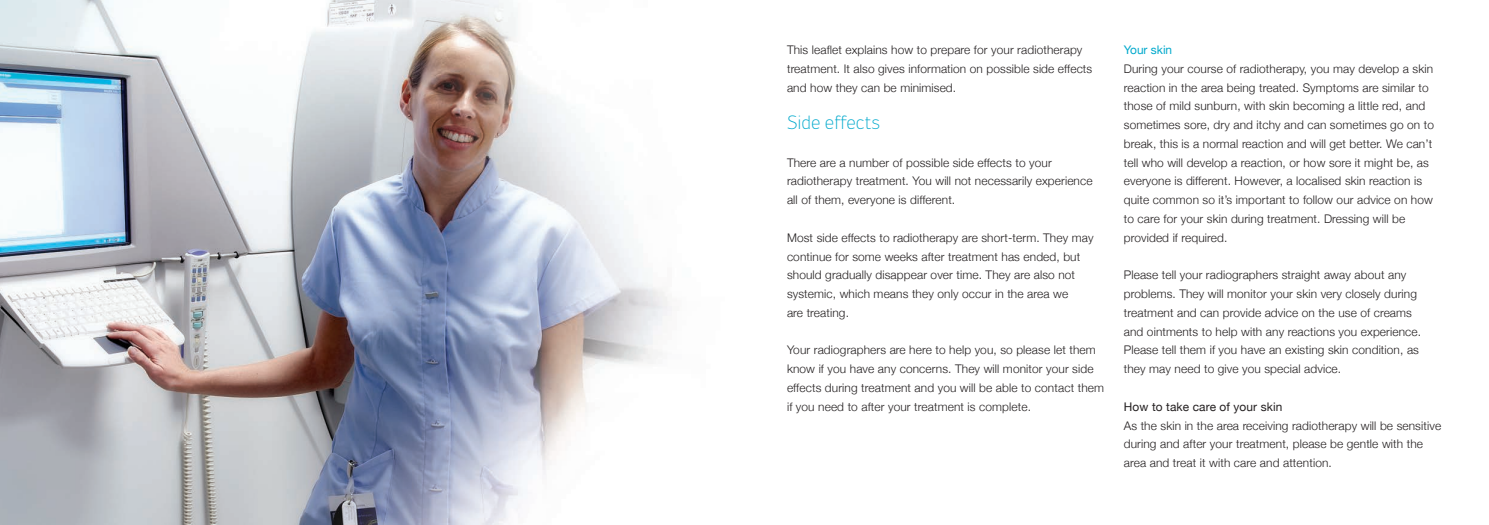
<style>
.page{position:relative;width:1489px;height:525px;background:#fff}
.page>*{position:absolute;margin:0;border:0;box-sizing:border-box;transform-origin:0 0}
.t1{font:300 18.75px "Engel New Sans CE";color:#00a9cc}
.t2{font:300 11.88px/18.8px "Helvetica Neue";letter-spacing:.01em;color:#231f20}
.t3{font:11.88px "Helvetica Neue";letter-spacing:.01em;color:#231f20}
.t4{font:11.88px "Helvetica Neue";color:#00a9cc}
</style>
<div class="page">
<img style="left:0;top:0;width:672px;height:524px">
<p class="t2" style="left:787px;top:40px;width:307px">This leaflet explains how to prepare for your radiotherapy treatment. It also gives information on possible side effects and how they can be minimised.</p>
<h1 class="t1" style="left:787px;top:111px;width:94px">Side effects</h1>
<p class="t2" style="left:787px;top:152px;width:307px">There are a number of possible side effects to your radiotherapy treatment. You will not necessarily experience all of them, everyone is different.</p>
<p class="t2" style="left:787px;top:227px;width:308px">Most side effects to radiotherapy are short-term. They may continue for some weeks after treatment has ended, but should gradually disappear over time. They are also not systemic, which means they only occur in the area we<br>are treating.</p>
<p class="t2" style="left:787px;top:340px;width:318px">Your radiographers are here to help you, so please let them know if you have any concerns. They will monitor your side effects during treatment and you will be able to contact them if you need to after your treatment is complete.</p>
<p class="t4" style="left:1123px;top:41px;width:50px">Your skin</p>
<p class="t2" style="left:1123px;top:58px;width:312px">During your course of radiotherapy, you may develop a skin reaction in the area being treated. Symptoms are similar to those of mild sunburn, with skin becoming a little red, and sometimes sore, dry and itchy and can sometimes go on to break, this is a normal reaction and will get better. We can’t tell who will develop a reaction, or how sore it might be, as everyone is different. However, a localised skin reaction is quite common so it’s important to follow our advice on how to care for your skin during treatment. Dressing will be provided if required.</p>
<p class="t2" style="left:1123px;top:265px;width:299px">Please tell your radiographers straight away about any problems. They will monitor your skin very closely during treatment and can provide advice on the use of creams and ointments to help with any reactions you experience.<br>Please tell them if you have an existing skin condition, as they may need to give you special advice.</p>
<p class="t3" style="left:1123px;top:397px;width:160px">How to take care of your skin</p>
<p class="t2" style="left:1123px;top:415px;width:319px">As the skin in the area receiving radiotherapy will be sensitive during and after your treatment, please be gentle with the area and treat it with care and attention.</p>
</div>
